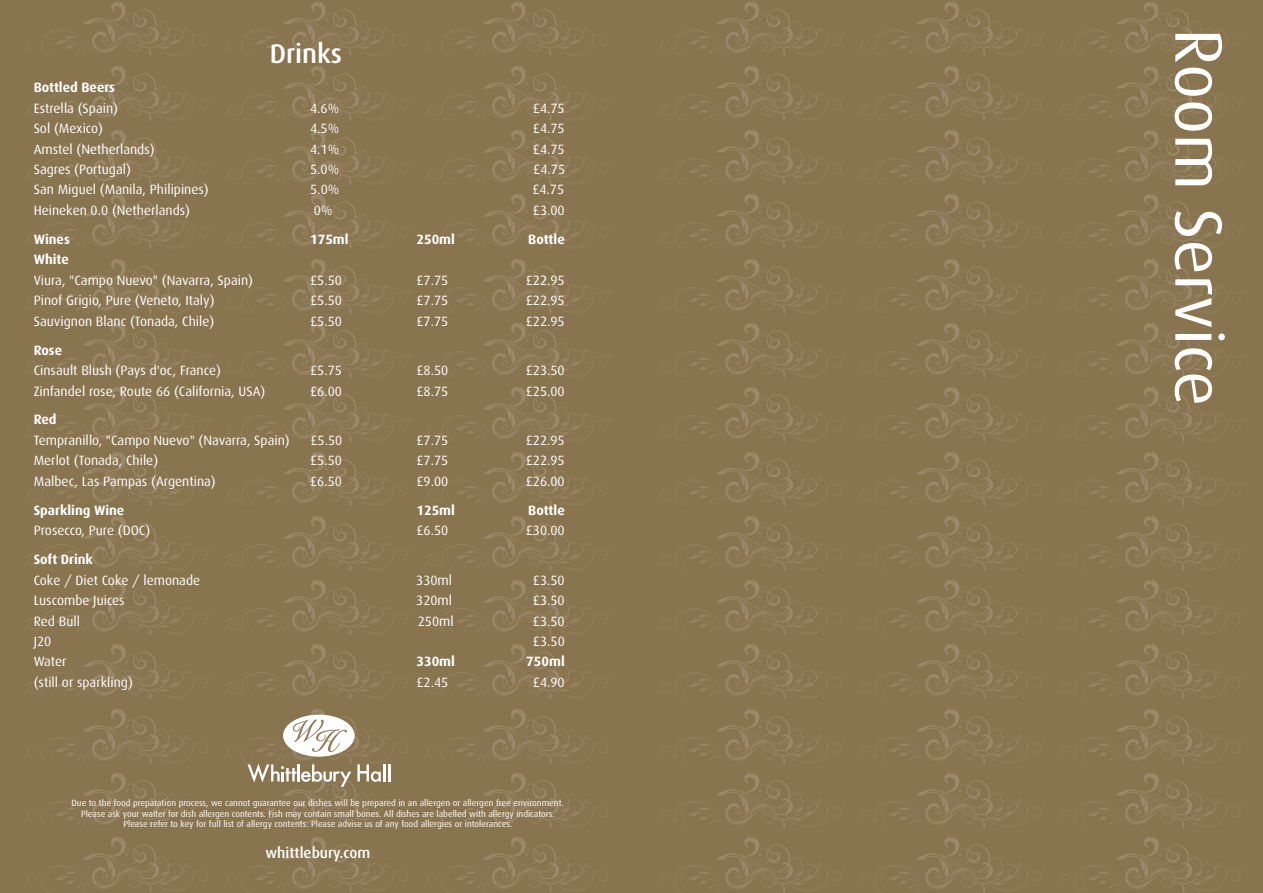
<style>
.page{position:relative;width:1263px;height:893px;background:#897450}
.page>*{position:absolute;margin:0;border:0;box-sizing:border-box;transform-origin:0 0}
.t1{font:66.9px "Dax";color:#fff}
.t2{font:500 27px "Dax";color:#fff}
.t3{font:500 15px "Dax";color:#fff}
.t4{font:13.5px "Dax";color:#fff}
.t5{font:700 13.5px "Dax";color:#fff}
.t6{font:9px "Dax";color:#fff}
</style>
<div class="page">
<img style="left:28px;top:2px;width:179px;height:54px">
<img style="left:661px;top:2px;width:180px;height:54px">
<img style="left:228px;top:2px;width:179px;height:54px">
<img style="left:861px;top:2px;width:180px;height:54px">
<img style="left:428px;top:2px;width:179px;height:54px">
<img style="left:1061px;top:2px;width:179px;height:54px">
<img style="left:28px;top:66px;width:179px;height:55px">
<img style="left:661px;top:66px;width:180px;height:55px">
<img style="left:228px;top:66px;width:179px;height:55px">
<img style="left:861px;top:66px;width:180px;height:55px">
<img style="left:428px;top:66px;width:179px;height:55px">
<img style="left:1061px;top:66px;width:179px;height:55px">
<img style="left:28px;top:130px;width:179px;height:55px">
<img style="left:661px;top:130px;width:180px;height:55px">
<img style="left:228px;top:130px;width:179px;height:55px">
<img style="left:861px;top:130px;width:180px;height:55px">
<img style="left:428px;top:130px;width:179px;height:55px">
<img style="left:1061px;top:130px;width:179px;height:55px">
<img style="left:28px;top:194px;width:179px;height:55px">
<img style="left:661px;top:194px;width:180px;height:55px">
<img style="left:228px;top:194px;width:179px;height:55px">
<img style="left:861px;top:194px;width:180px;height:55px">
<img style="left:428px;top:194px;width:179px;height:55px">
<img style="left:1061px;top:194px;width:179px;height:55px">
<img style="left:28px;top:259px;width:179px;height:55px">
<img style="left:661px;top:259px;width:180px;height:55px">
<img style="left:228px;top:259px;width:179px;height:55px">
<img style="left:861px;top:259px;width:180px;height:55px">
<img style="left:428px;top:259px;width:179px;height:55px">
<img style="left:1061px;top:259px;width:179px;height:55px">
<img style="left:28px;top:323px;width:179px;height:55px">
<img style="left:661px;top:323px;width:180px;height:55px">
<img style="left:228px;top:323px;width:179px;height:55px">
<img style="left:861px;top:323px;width:180px;height:55px">
<img style="left:428px;top:323px;width:179px;height:55px">
<img style="left:1061px;top:323px;width:179px;height:55px">
<img style="left:28px;top:387px;width:179px;height:55px">
<img style="left:661px;top:387px;width:180px;height:55px">
<img style="left:228px;top:387px;width:179px;height:55px">
<img style="left:861px;top:387px;width:180px;height:55px">
<img style="left:428px;top:387px;width:179px;height:55px">
<img style="left:1061px;top:387px;width:179px;height:55px">
<img style="left:28px;top:452px;width:179px;height:54px">
<img style="left:661px;top:452px;width:180px;height:54px">
<img style="left:228px;top:452px;width:179px;height:54px">
<img style="left:861px;top:452px;width:180px;height:54px">
<img style="left:428px;top:452px;width:179px;height:54px">
<img style="left:1061px;top:452px;width:179px;height:54px">
<img style="left:28px;top:516px;width:179px;height:55px">
<img style="left:661px;top:516px;width:180px;height:55px">
<img style="left:228px;top:516px;width:179px;height:55px">
<img style="left:861px;top:516px;width:180px;height:55px">
<img style="left:428px;top:516px;width:179px;height:55px">
<img style="left:1061px;top:516px;width:179px;height:55px">
<img style="left:28px;top:580px;width:179px;height:55px">
<img style="left:661px;top:580px;width:180px;height:55px">
<img style="left:228px;top:580px;width:179px;height:55px">
<img style="left:861px;top:580px;width:180px;height:55px">
<img style="left:428px;top:580px;width:179px;height:55px">
<img style="left:1061px;top:580px;width:179px;height:55px">
<img style="left:28px;top:644px;width:179px;height:55px">
<img style="left:661px;top:644px;width:180px;height:55px">
<img style="left:228px;top:644px;width:179px;height:55px">
<img style="left:861px;top:644px;width:180px;height:55px">
<img style="left:428px;top:644px;width:179px;height:55px">
<img style="left:1061px;top:644px;width:179px;height:55px">
<img style="left:28px;top:709px;width:179px;height:55px">
<img style="left:661px;top:709px;width:180px;height:55px">
<img style="left:228px;top:709px;width:179px;height:57px">
<img style="left:861px;top:709px;width:180px;height:55px">
<img style="left:428px;top:709px;width:179px;height:55px">
<img style="left:1061px;top:709px;width:179px;height:55px">
<img style="left:28px;top:773px;width:179px;height:55px">
<img style="left:661px;top:773px;width:180px;height:55px">
<img style="left:228px;top:771px;width:179px;height:57px">
<img style="left:861px;top:773px;width:180px;height:55px">
<img style="left:428px;top:773px;width:179px;height:55px">
<img style="left:1061px;top:773px;width:179px;height:55px">
<img style="left:28px;top:837px;width:179px;height:55px">
<img style="left:661px;top:837px;width:180px;height:55px">
<img style="left:228px;top:837px;width:179px;height:55px">
<img style="left:861px;top:837px;width:180px;height:55px">
<img style="left:428px;top:837px;width:179px;height:55px">
<img style="left:1061px;top:837px;width:179px;height:55px">
<svg style="left:248px;top:764px;width:103px;height:23px"></svg>
<svg style="left:357px;top:764px;width:33px;height:18px"></svg>
<svg style="left:283px;top:715px;width:72px;height:42px"></svg>
<p class="t2" style="left:270px;top:39px;width:74px">Drinks</p>
<p class="t5" style="left:34px;top:80px;width:83px">Bottled Beers</p>
<p class="t4" style="left:34px;top:100px;width:86px">Estrella (Spain(</p>
<p class="t4" style="left:310px;top:100px;width:31px">4.6%</p>
<p class="t4" style="left:533px;top:100px;width:33px">£4.75</p>
<p class="t4" style="left:34px;top:121px;width:71px">Sol (Mexico(</p>
<p class="t4" style="left:310px;top:121px;width:31px">4.5%</p>
<p class="t4" style="left:533px;top:121px;width:33px">£4.75</p>
<p class="t4" style="left:34px;top:141px;width:123px">Amstel (Netherlands(</p>
<p class="t4" style="left:310px;top:141px;width:31px">4.1%</p>
<p class="t4" style="left:533px;top:141px;width:33px">£4.75</p>
<p class="t4" style="left:34px;top:162px;width:99px">Sagres (Portugal(</p>
<p class="t4" style="left:310px;top:162px;width:31px">5.0%</p>
<p class="t4" style="left:533px;top:162px;width:33px">£4.75</p>
<p class="t4" style="left:34px;top:182px;width:177px">San Miguel (Manila, Philipines(</p>
<p class="t4" style="left:310px;top:182px;width:31px">5.0%</p>
<p class="t4" style="left:532px;top:182px;width:33px">£4.75</p>
<p class="t4" style="left:34px;top:203px;width:158px">Heineken 0.0 (Netherlands(</p>
<p class="t4" style="left:314px;top:203px;width:20px">0%</p>
<p class="t4" style="left:533px;top:203px;width:33px">£3.00</p>
<p class="t5" style="left:34px;top:232px;width:38px">Wines</p>
<p class="t5" style="left:34px;top:252px;width:37px">White</p>
<p class="t5" style="left:310px;top:232px;width:40px">175ml</p>
<p class="t5" style="left:416px;top:232px;width:40px">250ml</p>
<p class="t5" style="left:528px;top:232px;width:38px">Bottle</p>
<p class="t4" style="left:34px;top:273px;width:221px">Viura ", Campo Nuevo" (Navarra, Spain(</p>
<p class="t4" style="left:310px;top:273px;width:33px">£5.50</p>
<p class="t4" style="left:416px;top:273px;width:33px">£7.75</p>
<p class="t4" style="left:526px;top:273px;width:41px">£22.95</p>
<p class="t4" style="left:34px;top:293px;width:182px">Pinof Grigio, Pure (Veneto, Italy(</p>
<p class="t4" style="left:310px;top:293px;width:33px">£5.50</p>
<p class="t4" style="left:416px;top:293px;width:33px">£7.75</p>
<p class="t4" style="left:526px;top:293px;width:41px">£22.95</p>
<p class="t4" style="left:34px;top:313px;width:182px">Sauvignon Blanc (Tonada, Chile(</p>
<p class="t5" style="left:34px;top:342px;width:30px">Rose</p>
<p class="t4" style="left:310px;top:313px;width:33px">£5.50</p>
<p class="t4" style="left:416px;top:313px;width:33px">£7.75</p>
<p class="t4" style="left:526px;top:313px;width:41px">£22.95</p>
<p class="t4" style="left:34px;top:363px;width:189px">Cinsault Blush (Pays 'd oc, France(</p>
<p class="t4" style="left:310px;top:363px;width:33px">£5.75</p>
<p class="t4" style="left:416px;top:363px;width:33px">£8.50</p>
<p class="t4" style="left:526px;top:363px;width:41px">£23.50</p>
<p class="t4" style="left:34px;top:383px;width:233px">Zinfandel rose, Route 66 (California, USA(</p>
<p class="t5" style="left:34px;top:412px;width:24px">Red</p>
<p class="t4" style="left:310px;top:383px;width:33px">£6.00</p>
<p class="t4" style="left:416px;top:383px;width:33px">£8.75</p>
<p class="t4" style="left:526px;top:383px;width:41px">£25.00</p>
<p class="t4" style="left:34px;top:433px;width:258px">Tempranillo ", Campo Nuevo" (Navarra, Spain(</p>
<p class="t4" style="left:310px;top:433px;width:33px">£5.50</p>
<p class="t4" style="left:416px;top:433px;width:33px">£7.75</p>
<p class="t4" style="left:526px;top:433px;width:41px">£22.95</p>
<p class="t4" style="left:34px;top:453px;width:126px">Merlot (Tonada, Chile(</p>
<p class="t4" style="left:310px;top:453px;width:33px">£5.50</p>
<p class="t4" style="left:416px;top:453px;width:33px">£7.75</p>
<p class="t4" style="left:526px;top:453px;width:41px">£22.95</p>
<p class="t4" style="left:34px;top:474px;width:184px">Malbec, Las Pampas (Argentina(</p>
<p class="t4" style="left:310px;top:474px;width:33px">£6.50</p>
<p class="t4" style="left:416px;top:474px;width:33px">£9.00</p>
<p class="t4" style="left:526px;top:474px;width:41px">£26.00</p>
<p class="t5" style="left:34px;top:502px;width:92px">Sparkling Wine</p>
<p class="t5" style="left:416px;top:502px;width:40px">125ml</p>
<p class="t5" style="left:528px;top:502px;width:38px">Bottle</p>
<p class="t4" style="left:34px;top:523px;width:118px">Prosecco, Pure (DOC(</p>
<p class="t5" style="left:34px;top:552px;width:61px">Soft Drink</p>
<p class="t4" style="left:416px;top:523px;width:33px">£6.50</p>
<p class="t4" style="left:526px;top:523px;width:41px">£30.00</p>
<p class="t4" style="left:34px;top:572px;width:168px">Coke / Diet Coke / lemonade</p>
<p class="t4" style="left:416px;top:572px;width:37px">330ml</p>
<p class="t4" style="left:533px;top:572px;width:33px">£3.50</p>
<p class="t4" style="left:34px;top:593px;width:92px">Luscombe Juices</p>
<p class="t4" style="left:416px;top:593px;width:37px">320ml</p>
<p class="t4" style="left:533px;top:593px;width:33px">£3.50</p>
<p class="t4" style="left:34px;top:613px;width:48px">Red Bull</p>
<p class="t4" style="left:418px;top:613px;width:37px">250ml</p>
<p class="t4" style="left:533px;top:613px;width:33px">£3.50</p>
<p class="t4" style="left:34px;top:634px;width:19px">J20</p>
<p class="t4" style="left:533px;top:634px;width:33px">£3.50</p>
<p class="t4" style="left:34px;top:654px;width:34px">Water</p>
<p class="t5" style="left:416px;top:654px;width:40px">330ml</p>
<p class="t5" style="left:526px;top:654px;width:40px">750ml</p>
<p class="t4" style="left:34px;top:675px;width:101px">(still or sparkling(</p>
<p class="t4" style="left:416px;top:675px;width:33px">£2.45</p>
<p class="t4" style="left:533px;top:675px;width:33px">£4.90</p>
<p class="t6" style="left:72px;top:798px;width:494px">Due to the food preparation process, we cannot guarantee our dishes will be prepared in an allergen or allergen free environment.</p>
<p class="t6" style="left:81px;top:808px;width:475px">Please ask your waiter for dish allergen contents. Fish may contain small bones. All dishes are labelled with allergy indicators.</p>
<p class="t6" style="left:123px;top:819px;width:390px">Please refer to key for full list of allergy contents. Please advise us of any food allergies or intolerances.</p>
<p class="t3" style="left:265px;top:844px;width:106px">whittlebury.com</p>
<p class="t1" style="left:1235px;top:29px;width:379px;rotate:90deg">Room Service</p>
</div>
